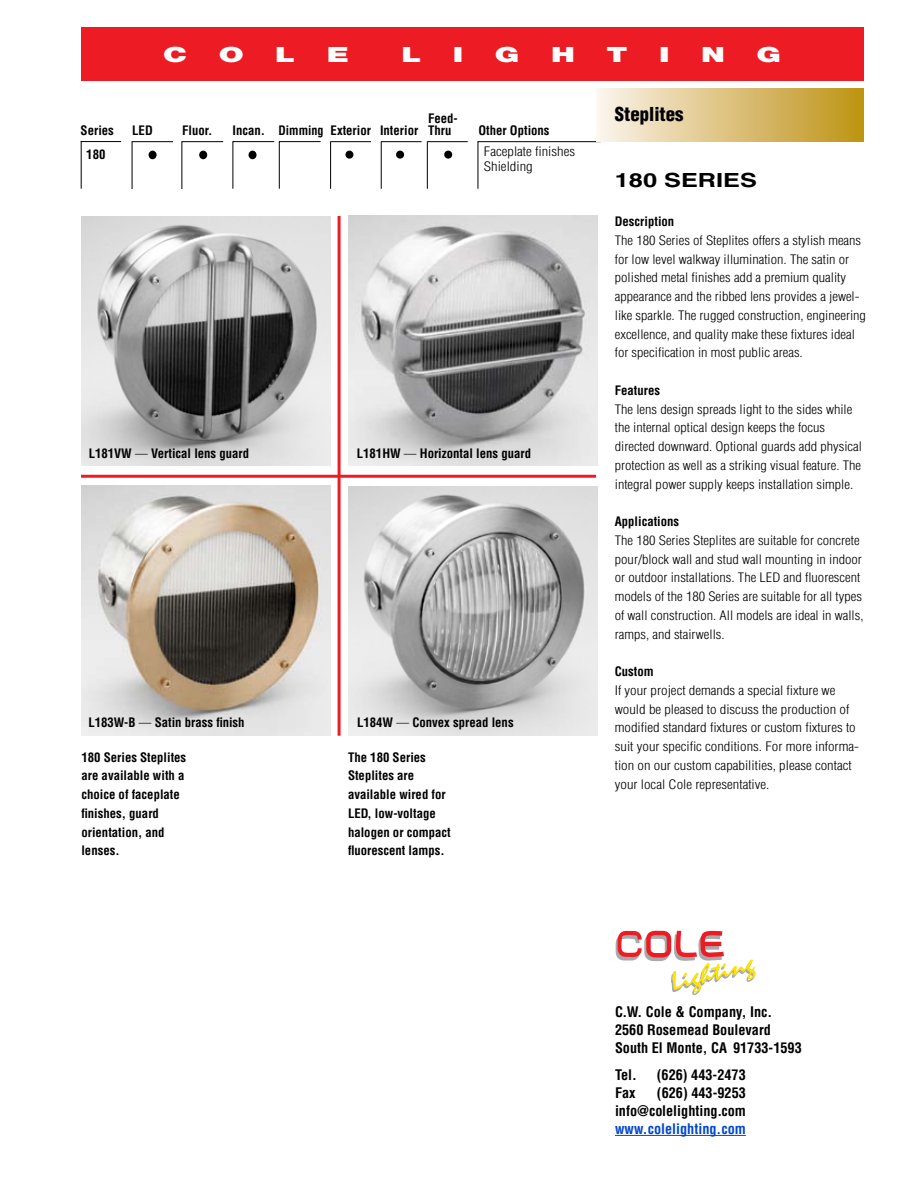
<style>
.page{position:relative;width:918px;height:1188px;background:#fff}
.page>*{position:absolute;margin:0;border:0;box-sizing:border-box;transform-origin:0 0}
.t1{font:900 21px "Helvetica Neue";color:#fff;scale:1.5 1}
.t2{font:700 19.5px "Helvetica";color:#000;scale:1.3 1}
.t3{font:900 condensed 18.75px "Helvetica";color:#000}
.t4{font:700 condensed 14.25px/18px "Helvetica";color:#000}
.t5{font:700 condensed 14.25px "Helvetica";color:#0047cf}
.t6{font:300 condensed 12.75px/18.8px "Helvetica";color:#000;scale:1.13 1}
.t7{font:700 condensed 12.75px/18.8px "Helvetica";color:#000}
.t8{font:300 condensed 12.75px/18.8px "Helvetica";color:#000;scale:1.15 1}
.t9{font:700 condensed 12.75px "Helvetica";color:#000;scale:.95 1}
.s1{font-weight:300}
</style>
<div class="page">
<svg style="left:233px;top:141px;width:88px;height:48px"></svg>
<hr style="left:81px;top:141px;width:1px;height:48px;background:#000">
<svg style="left:132px;top:141px;width:41px;height:48px"></svg>
<svg style="left:182px;top:141px;width:42px;height:48px"></svg>
<div style="left:149px;top:151px;width:8px;height:8px;background:#000;border-radius:50%"></div>
<div style="left:199px;top:151px;width:8px;height:8px;background:#000;border-radius:50%"></div>
<hr style="left:330px;top:142px;width:1px;height:47px;background:#000">
<hr style="left:330px;top:141px;width:41px;height:1px;background:#000">
<hr style="left:381px;top:142px;width:1px;height:47px;background:#000">
<hr style="left:381px;top:141px;width:41px;height:1px;background:#000">
<hr style="left:427px;top:142px;width:1px;height:47px;background:#000">
<hr style="left:427px;top:141px;width:41px;height:1px;background:#000">
<svg style="left:478px;top:141px;width:123px;height:48px"></svg>
<div style="left:345px;top:151px;width:8px;height:8px;background:#000;border-radius:50%"></div>
<div style="left:396px;top:151px;width:8px;height:8px;background:#000;border-radius:50%"></div>
<div style="left:596px;top:88px;width:268px;height:54px;background:linear-gradient(to right,#fcf3ec,#be9213)"></div>
<div style="left:81px;top:27px;width:783px;height:53px;background:#ed1c24"></div>
<img style="left:348px;top:216px;width:250px;height:250px">
<img style="left:81px;top:216px;width:250px;height:250px">
<img style="left:81px;top:486px;width:250px;height:250px">
<img style="left:348px;top:486px;width:250px;height:250px">
<hr style="left:81px;top:475px;width:515px;height:3px;background:#ed1c24">
<hr style="left:338px;top:216px;width:3px;height:520px;background:#ed1c24">
<hr style="left:615px;top:1135px;width:131px;height:1px;background:#0047cf">
<svg style="left:615px;top:930px;width:141px;height:65px"></svg>
<div style="left:249px;top:151px;width:8px;height:8px;background:#000;border-radius:50%"></div>
<hr style="left:81px;top:141px;width:40px;height:1px;background:#000">
<div style="left:444px;top:151px;width:8px;height:8px;background:#000;border-radius:50%"></div>
<h1 class="t1" style="left:163px;top:42px;width:17px">C</h1>
<h1 class="t1" style="left:219px;top:42px;width:18px">O</h1>
<h1 class="t1" style="left:275px;top:42px;width:15px">L</h1>
<h1 class="t1" style="left:327px;top:42px;width:16px">E</h1>
<h1 class="t1" style="left:401px;top:42px;width:15px">L</h1>
<h1 class="t1" style="left:453px;top:42px;width:8px">I</h1>
<h1 class="t1" style="left:495px;top:42px;width:18px">G</h1>
<h1 class="t1" style="left:551px;top:42px;width:17px">H</h1>
<h1 class="t1" style="left:606px;top:42px;width:16px">T</h1>
<h1 class="t1" style="left:659px;top:42px;width:8px">I</h1>
<h1 class="t1" style="left:701px;top:42px;width:17px">N</h1>
<h1 class="t1" style="left:757px;top:42px;width:18px">G</h1>
<p class="t7" style="left:428px;top:109px;width:31px">Feed-</p>
<p class="t7" style="left:81px;top:121px;width:35px">Series</p>
<p class="t7" style="left:182px;top:121px;width:32px">Fluor.</p>
<p class="t7" style="left:233px;top:121px;width:34px">Incan.</p>
<p class="t7" style="left:331px;top:121px;width:42px">Exterior</p>
<p class="t7" style="left:132px;top:121px;width:22px">LED</p>
<p class="t9" style="left:278px;top:123px;width:49px">Dimming</p>
<p class="t7" style="left:380px;top:121px;width:73px">Interior Thru</p>
<p class="t7" style="left:478px;top:121px;width:73px">Other Options</p>
<p class="t7" style="left:86px;top:145px;width:21px">180</p>
<p class="t8" style="left:484px;top:144px;width:81px;line-height:15px">Faceplate finishes<br>Shielding</p>
<p class="t7" style="left:89px;top:444px;width:162px">L181VW <span class="s1">—</span> Vertical lens guard</p>
<p class="t7" style="left:357px;top:444px;width:176px">L181HW <span class="s1">—</span> Horizontal lens guard</p>
<p class="t7" style="left:88px;top:713px;width:158px">L183W-B <span class="s1">—</span> Satin brass finish</p>
<p class="t7" style="left:81px;top:748px;width:106px">180 Series Steplites are available with a choice of faceplate finishes, guard orientation, and lenses.</p>
<p class="t7" style="left:357px;top:713px;width:158px">L184W <span class="s1">—</span> Convex spread lens</p>
<p class="t7" style="left:348px;top:748px;width:104px">The 180 Series<br>Steplites are available wired for<br>LED, low-voltage halogen or compact fluorescent lamps.</p>
<h3 class="t3" style="left:615px;top:102px;width:70px">Steplites</h3>
<h2 class="t2" style="left:615px;top:168px;width:111px">180 SERIES</h2>
<p class="t7" style="left:615px;top:212px;width:61px">Description</p>
<p class="t6" style="left:615px;top:231px;width:224px">The 180 Series of Steplites offers a stylish means for low level walkway illumination. The satin or polished metal finishes add a premium quality appearance and the ribbed lens provides a jewel&shy;like sparkle. The rugged construction, engineering excellence, and quality make these fixtures ideal for specification in most public areas.</p>
<p class="t7" style="left:615px;top:381px;width:47px">Features</p>
<p class="t6" style="left:615px;top:400px;width:220px">The lens design spreads light to the sides while the internal optical design keeps the focus directed downward. Optional guards add physical protection as well as a striking visual feature. The integral power supply keeps installation simple.</p>
<p class="t7" style="left:615px;top:512px;width:66px">Applications</p>
<p class="t6" style="left:615px;top:531px;width:222px">The 180 Series Steplites are suitable for concrete pour/block wall and stud wall mounting in indoor or outdoor installations. The LED and fluorescent models of the 180 Series are suitable for all types of wall construction. All models are ideal in walls, ramps, and stairwells.</p>
<p class="t7" style="left:615px;top:662px;width:40px">Custom</p>
<p class="t8" style="left:615px;top:681px;width:214px">If your project demands a special fixture we would be pleased to discuss the production of modified standard fixtures or custom fixtures to suit your specific conditions. For more informa&shy;tion on our custom capabilities, please contact your local Cole representative.</p>
<p class="t4" style="left:615px;top:1003px;width:188px">C.W. Cole &amp; Company, Inc.<br>2560 Rosemead Boulevard<br>South El Monte, CA 91733-1593</p>
<p class="t4" style="left:615px;top:1066px;width:23px">Tel.</p>
<p class="t4" style="left:657px;top:1066px;width:91px">(626) 443-2473</p>
<p class="t4" style="left:615px;top:1084px;width:22px">Fax</p>
<p class="t4" style="left:615px;top:1084px;width:133px;text-align:right">(626) 443-9253 info@colelighting.com</p>
<p class="t5" style="left:615px;top:1120px;width:132px">www.colelighting.com</p>
</div>
